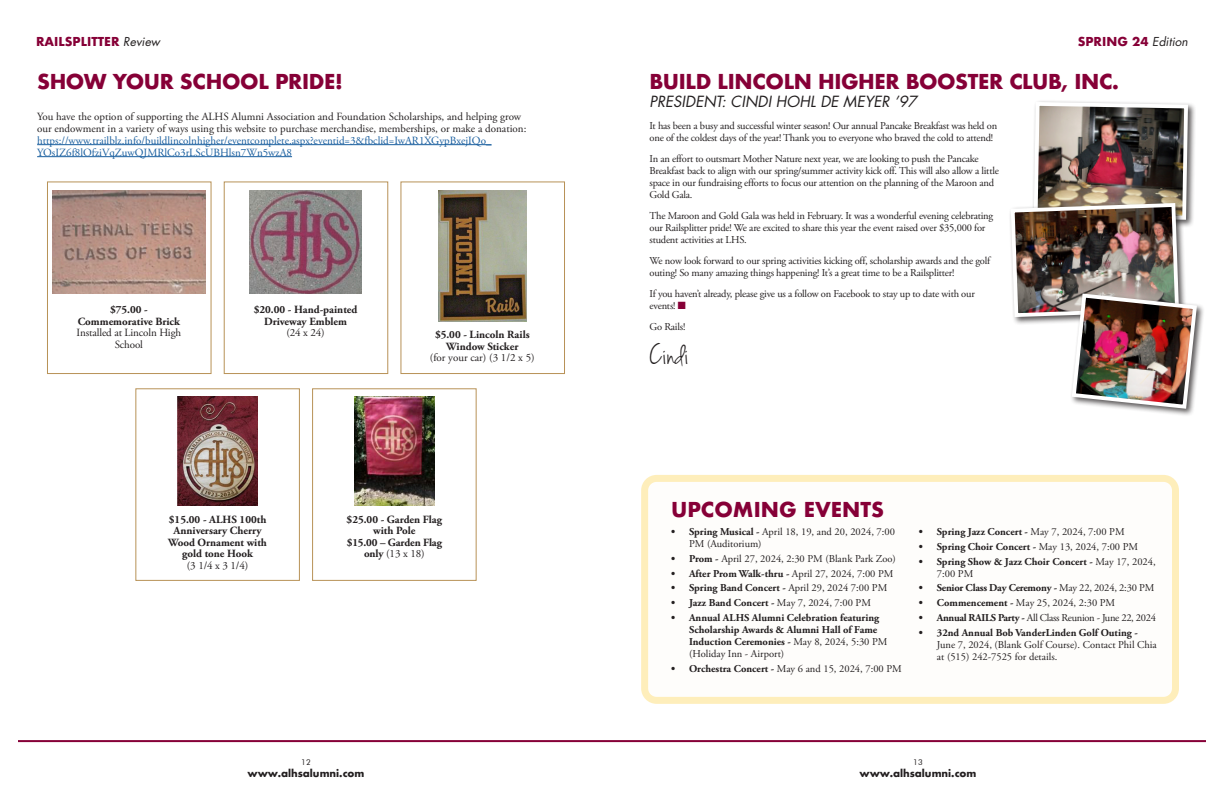
<style>
.page{position:relative;width:1224px;height:792px;background:#fff}
.page>*{position:absolute;margin:0;border:0;box-sizing:border-box;transform-origin:0 0}
.t1{font:30px "Jenna Sue";letter-spacing:.02em;color:#231f20}
.t2{font:700 20px "Futura";letter-spacing:-.02em;color:#860037}
.t3{font:700 20px "Futura";color:#860037}
.t4{font:italic 15px "Futura Std";color:#231f20}
.t5{font:700 12px "Futura";color:#860037}
.t6{font:11px/12px "Adobe Garamond Pro";color:#231f20}
.t7{font:700 11px/11.5px "Adobe Garamond Pro";color:#231f20;text-align:center}
.t8{font:10.5px/12px "Adobe Garamond Pro";letter-spacing:-.02em;color:#231f20}
.t9{font:700 10.5px/12px "Adobe Garamond Pro";color:#231f20}
.t10{font:10.5px/12px "Adobe Garamond Pro";color:#231f20}
.t11{font:700 10.5px "Adobe Garamond Pro";letter-spacing:-.02em;color:#231f20}
.t12{font:700 10px "Futura";color:#231f20}
.t13{font:8px "Futura BT";color:#231f20}
.s1{font-family:"Futura Std";font-weight:400;font-style:italic;color:#231f20}
.s2{color:#175d9e}
.s3{color:#860037}
.s4{font-weight:400}
.s5{font-weight:700}
</style>
<div class="page">
<hr style="left:18px;top:740px;width:1188px;height:2px;background:#860037">
<hr style="left:37px;top:144px;width:455px;height:1px;background:#175d9e">
<hr style="left:37px;top:156px;width:255px;height:1px;background:#175d9e">
<img style="left:438px;top:191px;width:89px;height:130px">
<img style="left:177px;top:397px;width:81px;height:108px">
<div style="left:400px;top:181px;width:165px;height:193px;border:1px solid #b89257"></div>
<div style="left:135px;top:388px;width:165px;height:193px;border:1px solid #b89257"></div>
<img style="left:53px;top:190px;width:152px;height:104px">
<div style="left:47px;top:181px;width:165px;height:193px;border:1px solid #b89257"></div>
<img style="left:354px;top:397px;width:81px;height:108px">
<div style="left:312px;top:388px;width:165px;height:193px;border:1px solid #b89257"></div>
<img style="left:250px;top:190px;width:112px;height:104px">
<div style="left:224px;top:181px;width:164px;height:193px;border:1px solid #b89257"></div>
<div style="left:645px;top:478px;width:531px;height:222px;background:#fefcf5;border-radius:12px"></div>
<div style="left:641px;top:475px;width:538px;height:229px;border:7px solid #fed24c;border-radius:12px"></div>
<div style="left:1070px;top:291px;width:135px;height:126px;background:#231f20;opacity:.75"></div>
<img style="left:1010px;top:101px;width:189px;height:310px">
<p class="t5" style="left:36px;top:33px;width:126px">RAILSPLITTER <span class="s1">Review</span></p>
<p class="t5" style="left:1078px;top:33px;width:112px">SPRING 24 <span class="s1">Edition</span></p>
<p class="t2" style="left:37px;top:67px;width:307px">SHOW YOUR SCHOOL PRIDE!</p>
<p class="t6" style="left:37px;top:110px;width:491px">You have the option of supporting the ALHS Alumni Association and Foundation Scholarships, and helping grow our endowment in a variety of ways using this website to purchase merchandise, memberships, or make a donation: <span class="s2">https://www.trailblz.info/buildlincolnhigher/eventcomplete.aspx?eventid=3&amp;fbclid=IwAR1XGypBxejIQo_ YOsIZ6f8lOfziVqZuwQJMRlCo3rLScUBHlsn7Wn5wzA8</span></p>
<p class="t2" style="left:650px;top:67px;width:471px">BUILD LINCOLN HIGHER BOOSTER CLUB, INC.</p>
<p class="t4" style="left:650px;top:92px;width:269px">PRESIDENT: CINDI HOHL DE MEYER ’97</p>
<p class="t8" style="left:650px;top:120px;width:349px">It has been a busy and successful winter season! Our annual Pancake Breakfast was held on one of the coldest days of the year! Thank you to everyone who braved the cold to attend!</p>
<p class="t8" style="left:650px;top:153px;width:351px">In an effort to outsmart Mother Nature next year, we are looking to push the Pancake Breakfast back to align with our spring/summer activity kick off. This will also allow a little space in our fundraising efforts to focus our attention on the planning of the Maroon and Gold Gala.</p>
<p class="t8" style="left:650px;top:210px;width:345px">The Maroon and Gold Gala was held in February. It was a wonderful evening celebrating our Railsplitter pride! We are excited to share this year the event raised over $35,000 for student activities at LHS.</p>
<p class="t8" style="left:650px;top:255px;width:342px">We now look forward to our spring activities kicking off, scholarship awards and the golf outing! So many amazing things happening! It’s a great time to be a Railsplitter!</p>
<p class="t8" style="left:650px;top:288px;width:327px">If you haven’t already, please give us a follow on Facebook to stay up to date with our events! <span class="s3">■</span></p>
<p class="t8" style="left:650px;top:321px;width:37px">Go Rails!</p>
<p class="t1" style="left:650px;top:338px;width:41px">Cindi</p>
<p class="t7" style="left:254px;top:304px;width:105px">$20.00 - Hand-painted<br>Driveway Emblem</p>
<p class="t6" style="left:286px;top:327px;width:40px">(24 x 24)</p>
<p class="t7" style="left:110px;top:304px;width:39px">$75.00 -</p>
<p class="t7" style="left:78px;top:315px;width:104px">Commemorative Brick</p>
<p class="t6" style="left:77px;top:327px;width:106px;line-height:11.5px;text-align:center">Installed at Lincoln High<br>School</p>
<p class="t7" style="left:435px;top:329px;width:96px">$5.00 - Lincoln Rails<br>Window Sticker</p>
<p class="t6" style="left:430px;top:352px;width:106px">(for your car) (3 1/2 x 5)</p>
<p class="t7" style="left:168px;top:514px;width:100px">$15.00 - ALHS 100th<br>Anniversary Cherry<br>Wood Ornament with gold tone Hook</p>
<p class="t6" style="left:187px;top:559px;width:63px">(3 1/4 x 3 1/4)</p>
<p class="t7" style="left:347px;top:514px;width:97px">$25.00 - Garden Flag with Pole</p>
<p class="t7" style="left:347px;top:537px;width:97px">$15.00 – Garden Flag only <span class="s4">(13 x 18)</span></p>
<p class="t13" style="left:301px;top:757px;width:11px">12</p>
<p class="t12" style="left:247px;top:766px;width:119px">www.alhsalumni.com</p>
<p class="t3" style="left:671px;top:495px;width:215px">UPCOMING EVENTS</p>
<p class="t10" style="left:689px;top:526px;width:207px;text-indent:-18px"><span class="s5">• Spring Musical -</span> April 18, 19, and 20, 2024, 7:00<br>PM (Auditorium)</p>
<p class="t10" style="left:671px;top:553px;width:226px"><span class="s5">• Prom -</span> April 27, 2024, 2:30 PM (Blank Park Zoo)</p>
<p class="t9" style="left:671px;top:567px;width:224px">• After Prom Walk-thru - <span class="s4">April 27, 2024, 7:00 PM</span></p>
<p class="t9" style="left:671px;top:582px;width:218px">• Spring Band Concert - <span class="s4">April 29, 2024 7:00 PM</span></p>
<p class="t9" style="left:671px;top:597px;width:201px">• Jazz Band Concert - <span class="s4">May 7, 2024, 7:00 PM</span></p>
<p class="t9" style="left:689px;top:612px;width:200px;text-indent:-18px">• Annual ALHS Alumni Celebration featuring Scholarship Awards &amp; Alumni Hall of Fame Induction Ceremonies - <span class="s4">May 8, 2024, 5:30 PM (Holiday Inn - Airport)</span></p>
<p class="t10" style="left:671px;top:663px;width:232px"><span class="s5">• Orchestra Concert -</span> May 6 and 15, 2024, 7:00 PM</p>
<p class="t9" style="left:919px;top:526px;width:207px">• Spring Jazz Concert - <span class="s4">May 7, 2024, 7:00 PM</span></p>
<p class="t9" style="left:919px;top:541px;width:221px">• Spring Choir Concert - <span class="s4">May 13, 2024, 7:00 PM</span></p>
<p class="t9" style="left:937px;top:555px;width:220px;text-indent:-18px">• Spring Show &amp; Jazz Choir Concert - <span class="s4">May 17, 2024,<br>7:00 PM</span></p>
<p class="t11" style="left:919px;top:582px;width:237px">• Senior Class Day Ceremony - <span class="s4">May 22, 2024, 2:30 PM</span></p>
<p class="t10" style="left:919px;top:597px;width:198px"><span class="s5">• Commencement -</span> May 25, 2024, 2:30 PM</p>
<p class="t8" style="left:919px;top:612px;width:239px"><span class="s5">• Annual RAILS Party -</span> All Class Reunion - June 22, 2024</p>
<p class="t10" style="left:937px;top:627px;width:221px;text-indent:-18px"><span class="s5">• 32nd Annual Bob VanderLinden Golf Outing -<br></span>June 7, 2024, (Blank Golf Course). Contact Phil Chia at (515) 242-7525 for details.</p>
<p class="t13" style="left:913px;top:757px;width:11px">13</p>
<p class="t12" style="left:859px;top:766px;width:119px">www.alhsalumni.com</p>
</div>
